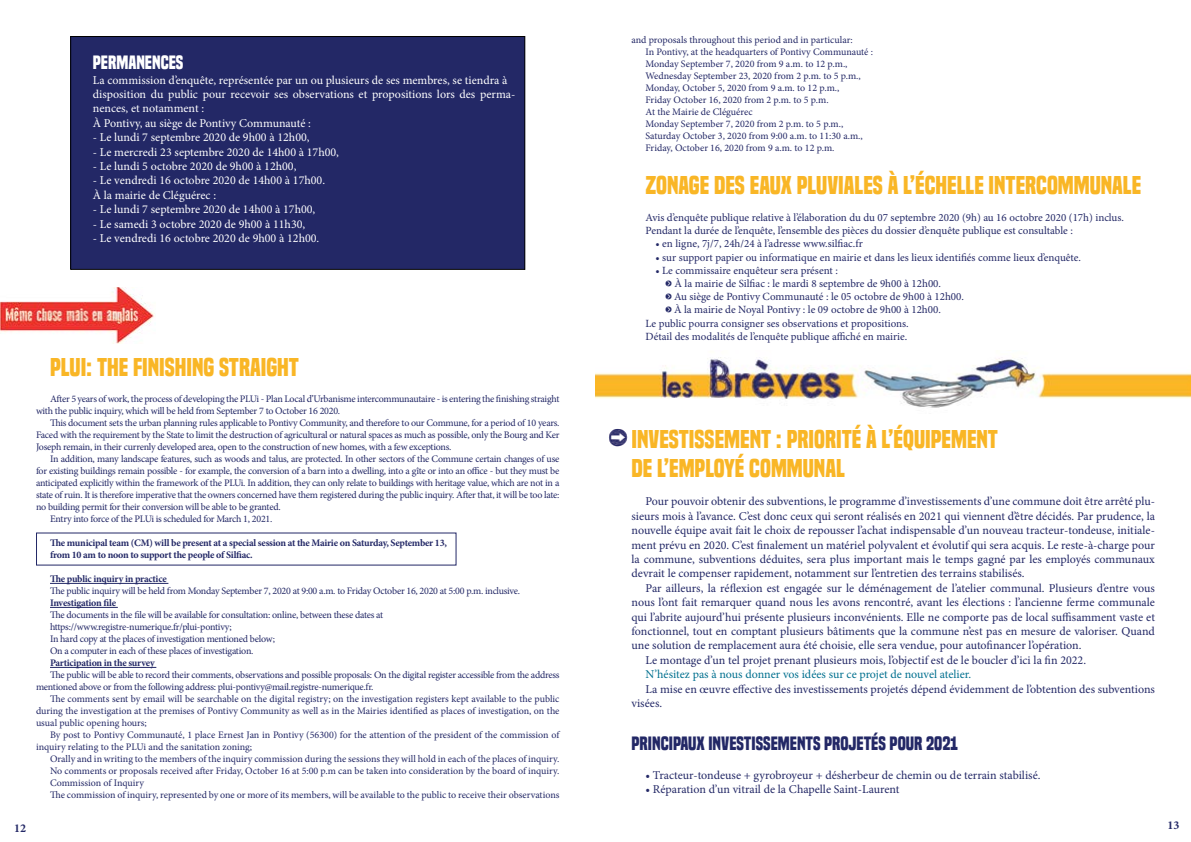
<style>
.page{position:relative;width:1191px;height:842px;background:#fff}
.page>*{position:absolute;margin:0;border:0;box-sizing:border-box;transform-origin:0 0}
.t1{font:700 24px/28.8px "Built Titling Rg";color:#f9b626}
.t2{font:700 18px "Built Titling Rg";color:#232866}
.t3{font:700 18px "Built Titling Rg";color:#fff}
.t4{font:12px/14.4px "Minion Pro";color:#232866;text-align:justify}
.t5{font:12px/14.4px "Minion Pro";color:#fff}
.t6{font:12px "Minion Pro";letter-spacing:-.005em;color:#00708f}
.t7{font:700 12px "Minion Pro";color:#232866}
.t8{font:11px/13.2px "Minion Pro";color:#232866}
.t9{font:10px/12px "Minion Pro";letter-spacing:-.02em;color:#232866}
.t10{font:10px/12px "Minion Pro";color:#232866}
.t11{font:700 10px/12px "Minion Pro";letter-spacing:-.025em;color:#232866}
.s1{font-family:"KG Arrows"}
</style>
<div class="page">
<img style="left:595px;top:357px;width:596px;height:51px">
<hr style="left:50px;top:583px;width:118px;height:1px;background:#232866">
<hr style="left:50px;top:607px;width:68px;height:1px;background:#232866">
<hr style="left:50px;top:667px;width:106px;height:1px;background:#232866">
<div style="left:71px;top:37px;width:454px;height:232px;background:#232866"></div>
<div style="left:70px;top:36px;width:455px;height:234px;border:1px solid #000"></div>
<img style="left:0;top:288px;width:155px;height:56px">
<img style="left:609px;top:429px;width:19px;height:18px">
<h2 class="t3" style="left:93px;top:52px;width:92px">PERMANENCES</h2>
<p class="t5" style="left:93px;top:73px;width:424px">La commission d’enquête, représentée par un ou plusieurs de ses membres, se tiendra à disposition du public pour recevoir ses observations et propositions lors des perma&shy;nences, et notamment :<br>À Pontivy, au siège de Pontivy Communauté :</p>
<p class="t5" style="left:93px;top:130px;width:218px">- Le lundi 7 septembre 2020 de 9h00 à 12h00,</p>
<p class="t5" style="left:93px;top:145px;width:248px">- Le mercredi 23 septembre 2020 de 14h00 à 17h00,</p>
<p class="t5" style="left:93px;top:159px;width:205px">- Le lundi 5 octobre 2020 de 9h00 à 12h00,</p>
<p class="t5" style="left:93px;top:174px;width:234px">- Le vendredi 16 octobre 2020 de 14h00 à 17h00.<br>À la mairie de Cléguérec :</p>
<p class="t5" style="left:93px;top:202px;width:224px">- Le lundi 7 septembre 2020 de 14h00 à 17h00,</p>
<p class="t5" style="left:93px;top:217px;width:214px">- Le samedi 3 octobre 2020 de 9h00 à 11h30,</p>
<p class="t5" style="left:93px;top:231px;width:228px">- Le vendredi 16 octobre 2020 de 9h00 à 12h00.</p>
<h1 class="t1" style="left:50px;top:353px;width:250px">PLUI: THE FINISHING STRAIGHT</h1>
<p class="t9" style="left:36px;top:393px;width:525px;text-indent:14px">After 5 years of work, the process of developing the PLUi - Plan Local d’Urbanisme intercommunautaire - is entering the finishing straight with the public inquiry, which will be held from September 7 to October 16 2020.</p>
<p class="t9" style="left:36px;top:417px;width:525px;text-align:justify;text-indent:14px">This document sets the urban planning rules applicable to Pontivy Community, and therefore to our Commune, for a period of 10 years.<br>Faced with the requirement by the State to limit the destruction of agricultural or natural spaces as much as possible, only the Bourg and Ker Joseph remain, in their currenly developed area, open to the construction of new homes, with a few exceptions.</p>
<p class="t9" style="left:50px;top:453px;width:511px">In addition, many landscape features, such as woods and talus, are protected. In other sectors of the Commune certain changes of use</p>
<p class="t9" style="left:36px;top:465px;width:525px">for existing buildings remain possible - for example, the conversion of a barn into a dwelling, into a gîte or into an office - but they must be</p>
<p class="t9" style="left:36px;top:477px;width:525px">anticipated explicitly within the framework of the PLUi. In addition, they can only relate to buildings with heritage value, which are not in a</p>
<p class="t9" style="left:36px;top:489px;width:525px">state of ruin. It is therefore imperative that the owners concerned have them registered during the public inquiry. After that, it will be too late:</p>
<p class="t9" style="left:36px;top:501px;width:246px">no building permit for their conversion will be able to be granted.</p>
<p class="t9" style="left:50px;top:513px;width:224px">Entry into force of the PLUi is scheduled for March 1, 2021.</p>
<p class="t11" style="left:50px;top:537px;width:398px">The municipal team (CM) will be present at a special session at the Mairie on Saturday, September 13, from 10 am to noon to support the people of Silfiac.</p>
<p class="t11" style="left:50px;top:573px;width:118px">The public inquiry in practice</p>
<p class="t9" style="left:50px;top:585px;width:471px">The public inquiry will be held from Monday September 7, 2020 at 9:00 a.m. to Friday October 16, 2020 at 5:00 p.m. inclusive.</p>
<p class="t11" style="left:50px;top:597px;width:68px">Investigation file</p>
<p class="t9" style="left:50px;top:609px;width:335px">The documents in the file will be available for consultation: online, between these dates at https://www.registre-numerique.fr/plui-pontivy;<br>In hard copy at the places of investigation mentioned below;<br>On a computer in each of these places of investigation.</p>
<p class="t11" style="left:50px;top:657px;width:106px">Participation in the survey</p>
<p class="t9" style="left:36px;top:669px;width:525px;text-indent:14px">The public will be able to record their comments, observations and possible proposals: On the digital register accessible from the address mentioned above or from the following address: plui-pontivy@mail.registre-numerique.fr.</p>
<p class="t9" style="left:36px;top:693px;width:525px;text-align:justify;text-indent:14px">The comments sent by email will be searchable on the digital registry; on the investigation registers kept available to the public during the investigation at the premises of Pontivy Community as well as in the Mairies identified as places of investigation, on the usual public opening hours;</p>
<p class="t9" style="left:36px;top:729px;width:525px;text-indent:14px">By post to Pontivy Communauté, 1 place Ernest Jan in Pontivy (56300) for the attention of the president of the commission of inquiry relating to the PLUi and the sanitation zoning;</p>
<p class="t10" style="left:50px;top:753px;width:511px">Orally and in writing to the members of the inquiry commission during the sessions they will hold in each of the places of inquiry.<br>No comments or proposals received after Friday, October 16 at 5:00 p.m can be taken into consideration by the board of inquiry.<br>Commission of Inquiry<br>The commission of inquiry, represented by one or more of its members, will be available to the public to receive their observations</p>
<p class="t10" style="left:645px;top:34px;width:229px;text-indent:-14px">and proposals throughout this period and in particular:<br>In Pontivy, at the headquarters of Pontivy Communauté :<br>Monday September 7, 2020 from 9 a.m. to 12 p.m., Wednesday September 23, 2020 from 2 p.m. to 5 p.m., Monday, October 5, 2020 from 9 a.m. to 12 p.m.,<br>Friday October 16, 2020 from 2 p.m. to 5 p.m.<br>At the Mairie de Cléguérec<br>Monday September 7, 2020 from 2 p.m. to 5 p.m., Saturday October 3, 2020 from 9:00 a.m. to 11:30 a.m., Friday, October 16, 2020 from 9 a.m. to 12 p.m.</p>
<h1 class="t1" style="left:645px;top:171px;width:497px">ZONAGE DES EAUX PLUVIALES À L’ÉCHELLE INTERCOMMUNALE</h1>
<p class="t8" style="left:645px;top:211px;width:480px">Avis d’enquête publique relative à l’élaboration du du 07 septembre 2020 (9h) au 16 octobre 2020 (17h) inclus.<br>Pendant la durée de l’enquête, l’ensemble des pièces du dossier d’enquête publique est consultable :</p>
<p class="t8" style="left:655px;top:237px;width:209px">• en ligne, 7j/7, 24h/24 à l’adresse www.silfiac.fr</p>
<p class="t8" style="left:655px;top:250px;width:427px">• sur support papier ou informatique en mairie et dans les lieux identifiés comme lieux d’enquête.</p>
<p class="t8" style="left:655px;top:264px;width:184px">• Le commissaire enquêteur sera présent :</p>
<p class="t8" style="left:665px;top:277px;width:277px"><span class="s1">u</span> À la mairie de Silfiac : le mardi 8 septembre de 9h00 à 12h00.</p>
<p class="t8" style="left:665px;top:290px;width:300px"><span class="s1">u</span> Au siège de Pontivy Communauté : le 05 octobre de 9h00 à 12h00.</p>
<p class="t8" style="left:665px;top:303px;width:277px"><span class="s1">u</span> À la mairie de Noyal Pontivy : le 09 octobre de 9h00 à 12h00.</p>
<p class="t8" style="left:645px;top:316px;width:265px">Le public pourra consigner ses observations et propositions.</p>
<p class="t8" style="left:645px;top:330px;width:263px">Détail des modalités de l’enquête publique affiché en mairie.</p>
<h1 class="t1" style="left:631px;top:425px;width:368px">INVESTISSEMENT : PRIORITÉ À L’ÉQUIPEMENT<br>DE L’EMPLOYÉ COMMUNAL</h1>
<p class="t4" style="left:631px;top:494px;width:525px;text-indent:14px">Pour pouvoir obtenir des subventions, le programme d’investissements d’une commune doit être arrêté plu&shy;sieurs mois à l’avance. C’est donc ceux qui seront réalisés en 2021 qui viennent d’être décidés. Par prudence, la nouvelle équipe avait fait le choix de repousser l’achat indispensable d’un nouveau tracteur-tondeuse, initiale&shy;ment prévu en 2020. C’est finalement un matériel polyvalent et évolutif qui sera acquis. Le reste-à-charge pour la commune, subventions déduites, sera plus important mais le temps gagné par les employés communaux devrait le compenser rapidement, notamment sur l’entretien des terrains stabilisés.</p>
<p class="t4" style="left:645px;top:581px;width:511px">Par ailleurs, la réflexion est engagée sur le déménagement de l’atelier communal. Plusieurs d’entre vous</p>
<p class="t4" style="left:631px;top:595px;width:525px">nous l’ont fait remarquer quand nous les avons rencontré, avant les élections : l’ancienne ferme communale</p>
<p class="t4" style="left:631px;top:610px;width:525px">qui l’abrite aujourd’hui présente plusieurs inconvénients. Elle ne comporte pas de local suffisamment vaste et</p>
<p class="t4" style="left:631px;top:624px;width:525px">fonctionnel, tout en comptant plusieurs bâtiments que la commune n’est pas en mesure de valoriser. Quand</p>
<p class="t4" style="left:631px;top:638px;width:451px">une solution de remplacement aura été choisie, elle sera vendue, pour autofinancer l’opération.</p>
<p class="t4" style="left:645px;top:653px;width:442px">Le montage d’un tel projet prenant plusieurs mois, l’objectif est de le boucler d’ici la fin 2022.</p>
<p class="t6" style="left:645px;top:666px;width:327px">N’hésitez pas à nous donner vos idées sur ce projet de nouvel atelier.</p>
<p class="t4" style="left:631px;top:682px;width:525px;text-indent:14px">La mise en œuvre effective des investissements projetés dépend évidemment de l’obtention des subventions visées.</p>
<h2 class="t2" style="left:631px;top:733px;width:328px">PRINCIPAUX INVESTISSEMENTS PROJETÉS POUR 2021</h2>
<p class="t4" style="left:645px;top:768px;width:396px">• Tracteur-tondeuse + gyrobroyeur + désherbeur de chemin ou de terrain stabilisé.</p>
<p class="t4" style="left:645px;top:782px;width:256px">• Réparation d’un vitrail de la Chapelle Saint-Laurent</p>
<p class="t7" style="left:14px;top:819px;width:13px">12</p>
<p class="t7" style="left:1167px;top:816px;width:13px">13</p>
</div>
